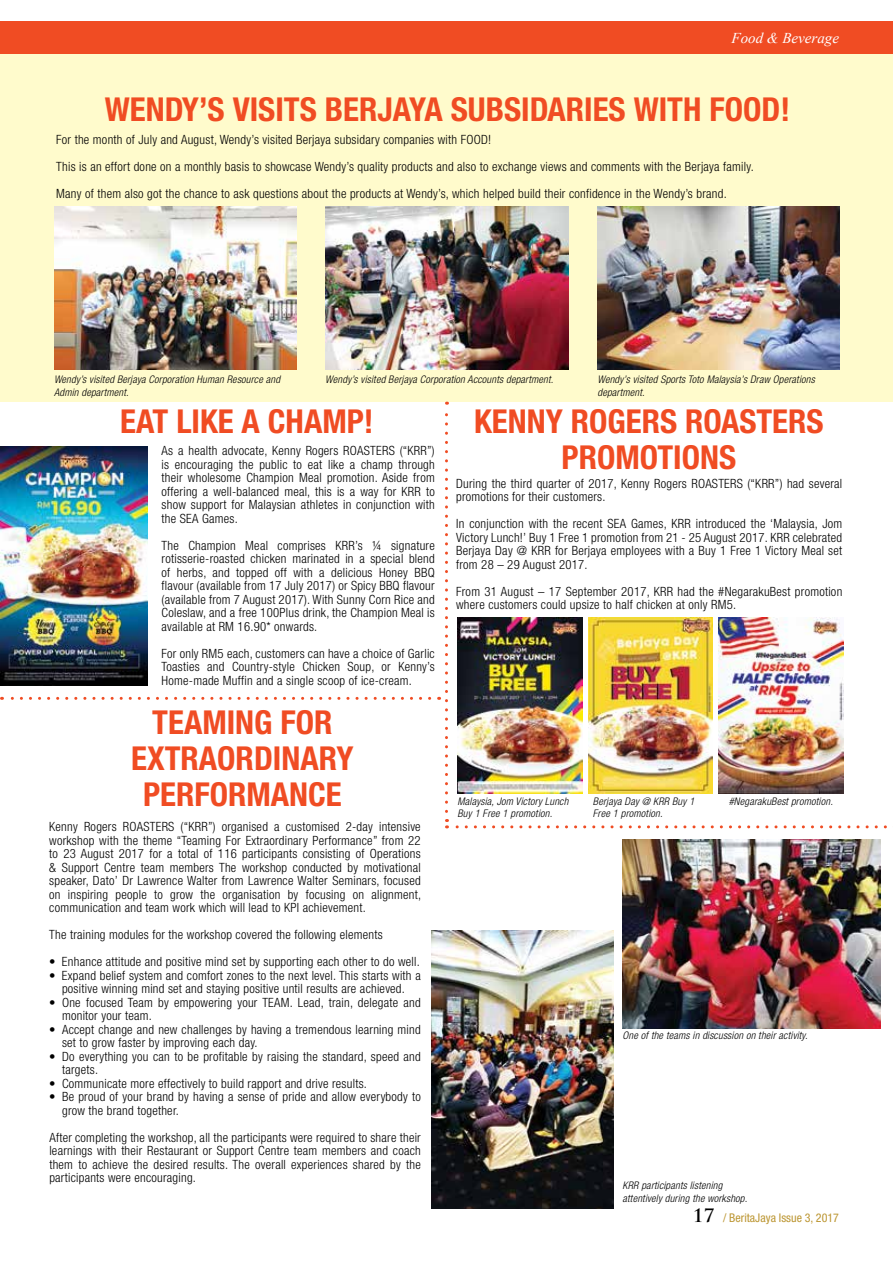
<style>
.page{position:relative;width:893px;height:1263px;background:#fff}
.page>*{position:absolute;margin:0;border:0;box-sizing:border-box;transform-origin:0 0}
.t1{font:700 condensed 33px "Helvetica Neue LT Std";color:#f04c23}
.t2{font:italic 15px "Times New Roman";color:#fff}
.t3{font:300 condensed 12.75px/13.5px "Helvetica Neue LT Std";letter-spacing:.02em;color:#000}
.t4{font:condensed 12px "Helvetica Neue LT Std";color:#bc9632}
.t5{font:italic 300 condensed 10.5px/12.6px "Helvetica Neue LT Std";letter-spacing:.02em;color:#000}
.s1{font-family:"Trajan Pro";font-weight:700;font-stretch:normal;font-size:18px;color:#000}
</style>
<div class="page">
<div style="left:0;top:46px;width:893px;height:356px;background:#fffbcc"></div>
<div style="left:0;top:21px;width:893px;height:33px;background:#f04c23"></div>
<svg style="left:2px;top:697px;width:428px;height:3px"></svg>
<svg style="left:446px;top:819px;width:441px;height:9px"></svg>
<svg style="left:439px;top:402px;width:9px;height:409px"></svg>
<img style="left:54px;top:206px;width:242px;height:164px">
<img style="left:326px;top:206px;width:242px;height:164px">
<img style="left:597px;top:206px;width:243px;height:164px">
<img style="left:457px;top:617px;width:125px;height:176px">
<img style="left:588px;top:617px;width:125px;height:176px">
<img style="left:719px;top:617px;width:124px;height:177px">
<img style="left:0;top:446px;width:148px;height:239px">
<img style="left:622px;top:840px;width:259px;height:188px">
<img style="left:431px;top:930px;width:183px;height:279px">
<p class="t2" style="left:731px;top:27px;width:109px">Food &amp; Beverage</p>
<h1 class="t1" style="left:105px;top:90px;width:43px">WENDY</h1>
<h1 class="t1" style="left:199px;top:90px;width:212px">’S VISITS BERJAYA</h1>
<h1 class="t1" style="left:451px;top:90px;width:17px">SUBSIDARIES</h1>
<h1 class="t1" style="left:634px;top:90px;width:18px">WITH</h1>
<h1 class="t1" style="left:709px;top:90px;width:82px">FOOD!</h1>
<p class="t3" style="left:56px;top:126px;width:699px;line-height:27px">For the month of July and August, Wendy’s visited Berjaya subsidary companies with FOOD!<br>This is an effort done on a monthly basis to showcase Wendy’s quality products and also to exchange views and comments with the Berjaya family.<br>Many of them also got the chance to ask questions about the products at Wendy’s, which helped build their confidence in the Wendy’s brand.</p>
<p class="t5" style="left:54px;top:374px;width:228px">Wendy’s visited Berjaya Corporation Human Resource and<br>Admin department.</p>
<p class="t5" style="left:325px;top:374px;width:230px">Wendy’s visited Berjaya Corporation Accounts department.</p>
<p class="t5" style="left:597px;top:374px;width:219px">Wendy’s visited Sports Toto Malaysia’s Draw Operations department.</p>
<h1 class="t1" style="left:120px;top:401px;width:255px">EAT LIKE A CHAMP!</h1>
<p class="t3" style="left:162px;top:444px;width:275px;text-align:justify">As a health advocate, Kenny Rogers ROASTERS (“KRR”) is encouraging the public to eat like a champ through their wholesome Champion Meal promotion. Aside from offering a well-balanced meal, this is a way for KRR to show support for Malaysian athletes in conjunction with the SEA Games.</p>
<p class="t3" style="left:162px;top:538px;width:275px;text-align:justify">The Champion Meal comprises KRR’s ¼ signature rotisserie-roasted chicken marinated in a special blend of herbs, and topped off with a delicious Honey BBQ flavour (available from 17 July 2017) or Spicy BBQ flavour (available from 7 August 2017). With Sunny Corn Rice and Coleslaw, and a free 100Plus drink, the Champion Meal is available at RM 16.90* onwards.</p>
<p class="t3" style="left:162px;top:647px;width:275px;text-align:justify">For only RM5 each, customers can have a choice of Garlic Toasties and Country-style Chicken Soup, or Kenny’s Home-made Muffin and a single scoop of ice-cream.</p>
<h1 class="t1" style="left:152px;top:702px;width:162px">TEAMING FOR</h1>
<h1 class="t1" style="left:131px;top:738px;width:35px">EXTRAORDINARY</h1>
<h1 class="t1" style="left:143px;top:774px;width:35px">PERFOR</h1>
<h1 class="t1" style="left:246px;top:774px;width:43px">MANCE</h1>
<p class="t3" style="left:49px;top:820px;width:373px;text-align:justify">Kenny Rogers ROASTERS (“KRR”) organised a customised 2-day intensive workshop with the theme “Teaming For Extraordinary Performance” from 22 to 23 August 2017 for a total of 116 participants consisting of Operations &amp; Support Centre team members The workshop conducted by motivational speaker, Dato’ Dr Lawrence Walter from Lawrence Walter Seminars, focused on inspiring people to grow the organisation by focusing on alignment, communication and team work which will lead to KPI achievement.</p>
<p class="t3" style="left:49px;top:928px;width:335px">The training modules for the workshop covered the following elements</p>
<p class="t3" style="left:49px;top:955px;width:372px">• Enhance attitude and positive mind set by supporting each other to do well.</p>
<p class="t3" style="left:49px;top:968px;width:373px;text-align:center">• Expand belief system and comfort zones to the next level. This starts with a positive winning mind set and staying positive until results are achieved.</p>
<p class="t3" style="left:62px;top:995px;width:360px;text-indent:-13px">• One focused Team by empowering your TEAM. Lead, train, delegate and monitor your team.</p>
<p class="t3" style="left:62px;top:1022px;width:360px;text-indent:-13px">• Accept change and new challenges by having a tremendous learning mind set to grow faster by improving each day.</p>
<p class="t3" style="left:62px;top:1049px;width:360px;text-indent:-13px">• Do everything you can to be profitable by raising the standard, speed and targets.</p>
<p class="t3" style="left:49px;top:1076px;width:319px">• Communicate more effectively to build rapport and drive results.</p>
<p class="t3" style="left:62px;top:1090px;width:360px;text-indent:-13px">• Be proud of your brand by having a sense of pride and allow everybody to grow the brand together.</p>
<p class="t3" style="left:49px;top:1130px;width:373px;text-align:justify">After completing the workshop, all the participants were required to share their learnings with their Restaurant or Support Centre team members and coach them to achieve the desired results. The overall experiences shared by the participants were encouraging.</p>
<h1 class="t1" style="left:474px;top:401px;width:19px">KENNY</h1>
<h1 class="t1" style="left:571px;top:401px;width:37px">ROGERS</h1>
<h1 class="t1" style="left:685px;top:401px;width:140px">ROASTERS</h1>
<h1 class="t1" style="left:562px;top:437px;width:95px">PROMOTIONS</h1>
<p class="t3" style="left:456px;top:476px;width:388px">During the third quarter of 2017, Kenny Rogers ROASTERS (“KRR”) had several promotions for their customers.</p>
<p class="t3" style="left:456px;top:517px;width:388px;text-align:justify">In conjunction with the recent SEA Games, KRR introduced the ‘Malaysia, Jom Victory Lunch!’ Buy 1 Free 1 promotion from 21 - 25 August 2017. KRR celebrated Berjaya Day @ KRR for Berjaya employees with a Buy 1 Free 1 Victory Meal set from 28 – 29 August 2017.</p>
<p class="t3" style="left:456px;top:584px;width:388px">From 31 August – 17 September 2017, KRR had the #NegarakuBest promotion where customers could upsize to half chicken at only RM5.</p>
<p class="t5" style="left:457px;top:795px;width:112px">Malaysia, Jom Victory Lunch<br>Buy 1 Free 1 promotion.</p>
<p class="t5" style="left:593px;top:795px;width:103px">Berjaya Day @ KRR Buy 1<br>Free 1 promotion.</p>
<p class="t5" style="left:729px;top:795px;width:106px">#NegarakuBest promotion.</p>
<p class="t5" style="left:622px;top:1029px;width:187px">One of the teams in discussion on their activity.</p>
<p class="t5" style="left:622px;top:1179px;width:126px">KRR participants listening attentively during the workshop.</p>
<p class="t4" style="left:693px;top:1211px;width:148px"><span class="s1">17</span> / BeritaJaya Issue 3, 2017</p>
</div>
